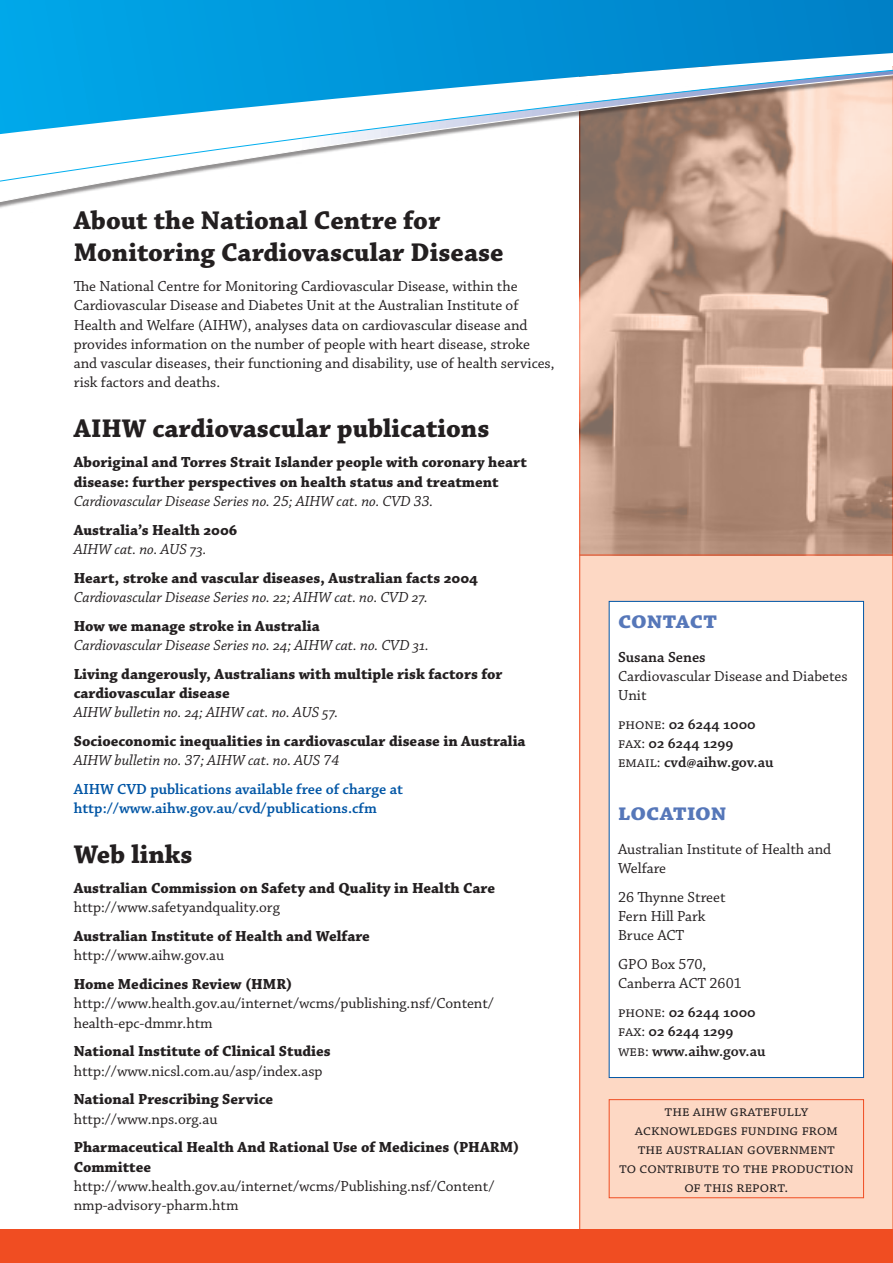
<style>
.page{position:relative;width:893px;height:1263px;background:#fff}
.page>*{position:absolute;margin:0;border:0;box-sizing:border-box;transform-origin:0 0}
.t1{font:700 27px/32.4px "Chaparral Pro";color:#231f20}
.t2{font:700 24px "Chaparral Pro";letter-spacing:-.005em;color:#5677b9}
.t3{font:15.3px/19.2px "Chaparral Pro";color:#231f20}
.t4{font:700 15.3px/19.2px "Chaparral Pro";color:#231f20}
.t5{font:italic 15.3px "Chaparral Pro";color:#231f20}
.t6{font:600 15.3px/19.2px "Chaparral Pro";color:#231f20}
.t7{font:600 15.3px/19.2px "Chaparral Pro";color:#0155a5}
.s1{font-weight:400}
</style>
<div class="page">
<div style="left:579px;top:213px;width:314px;height:1017px;background:#fdd8c4"></div>
<img style="left:580px;top:213px;width:313px;height:342px">
<div style="left:0;top:71px;width:893px;height:142px;background:#231f20;opacity:.5"></div>
<svg style="left:0;top:137px;width:893px;height:69px"></svg>
<svg style="left:0;top:0;width:893px;height:137px"></svg>
<div style="left:609px;top:601px;width:254px;height:476px;background:#fff"></div>
<div style="left:609px;top:601px;width:255px;height:477px;border:1px solid #0155a5"></div>
<div style="left:0;top:1230px;width:893px;height:33px;background:#f04d22"></div>
<hr style="left:580px;top:555px;width:313px;height:1px;background:#f04d22">
<div style="left:609px;top:1099px;width:255px;height:99px;border:1px solid #f04d22"></div>
<h1 class="t1" style="left:74px;top:205px;width:432px">About the National Centre for<br>Monitoring Cardiovascular Disease</h1>
<p class="t3" style="left:74px;top:277px;width:482px">The National Centre for Monitoring Cardiovascular Disease, within the Cardiovascular Disease and Diabetes Unit at the Australian Institute of Health and Welfare (AIHW), analyses data on cardiovascular disease and provides information on the number of people with heart disease, stroke and vascular diseases, their functioning and disability, use of health services, risk factors and deaths.</p>
<h1 class="t1" style="left:74px;top:413px;width:417px">AIHW cardiovascular publications</h1>
<p class="t4" style="left:74px;top:453px;width:455px">Aboriginal and Torres Strait Islander people with coronary heart disease: further perspectives on health status and treatment</p>
<p class="t5" style="left:74px;top:492px;width:361px">Cardiovascular Disease Series no. 25; AIHW cat. no. CVD 33.</p>
<p class="t4" style="left:74px;top:521px;width:165px">Australia’s Health 2006</p>
<p class="t5" style="left:74px;top:540px;width:135px">AIHW cat. no. AUS 73.</p>
<p class="t4" style="left:74px;top:569px;width:406px">Heart, stroke and vascular diseases, Australian facts 2004</p>
<p class="t5" style="left:74px;top:588px;width:356px">Cardiovascular Disease Series no. 22; AIHW cat. no. CVD 27.</p>
<p class="t4" style="left:74px;top:617px;width:248px">How we manage stroke in Australia</p>
<p class="t5" style="left:74px;top:636px;width:357px">Cardiovascular Disease Series no. 24; AIHW cat. no. CVD 31.</p>
<p class="t4" style="left:74px;top:665px;width:430px">Living dangerously, Australians with multiple risk factors for cardiovascular disease</p>
<p class="t5" style="left:74px;top:703px;width:266px">AIHW bulletin no. 24; AIHW cat. no. AUS 57.</p>
<p class="t4" style="left:74px;top:732px;width:453px">Socioeconomic inequalities in cardiovascular disease in Australia</p>
<p class="t5" style="left:74px;top:751px;width:267px">AIHW bulletin no. 37; AIHW cat. no. AUS 74</p>
<p class="t7" style="left:74px;top:780px;width:331px">AIHW CVD publications available free of charge at http://www.aihw.gov.au/cvd/publications.cfm</p>
<h1 class="t1" style="left:74px;top:839px;width:120px">Web links</h1>
<p class="t4" style="left:74px;top:879px;width:423px">Australian Commission on Safety and Quality in Health Care</p>
<p class="t3" style="left:74px;top:898px;width:208px">http://www.safetyandquality.org</p>
<p class="t4" style="left:74px;top:927px;width:298px">Australian Institute of Health and Welfare</p>
<p class="t3" style="left:74px;top:946px;width:152px">http://www.aihw.gov.au</p>
<p class="t4" style="left:74px;top:975px;width:220px">Home Medicines Review (HMR)</p>
<p class="t3" style="left:74px;top:994px;width:422px">http://www.health.gov.au/internet/wcms/publishing.nsf/Content/ health-epc-dmmr.htm</p>
<p class="t4" style="left:74px;top:1042px;width:258px">National Institute of Clinical Studies</p>
<p class="t3" style="left:74px;top:1062px;width:250px">http://www.nicsl.com.au/asp/index.asp</p>
<p class="t4" style="left:74px;top:1090px;width:201px">National Prescribing Service</p>
<p class="t3" style="left:74px;top:1110px;width:145px">http://www.nps.org.au</p>
<p class="t4" style="left:74px;top:1138px;width:447px">Pharmaceutical Health And Rational Use of Medicines (PHARM)<br>Committee</p>
<p class="t3" style="left:74px;top:1177px;width:422px">http://www.health.gov.au/internet/wcms/Publishing.nsf/Content/ nmp-advisory-pharm.htm</p>
<h2 class="t2" style="left:618px;top:606px;width:101px">Contact</h2>
<p class="t6" style="left:618px;top:648px;width:89px">Susana Senes</p>
<p class="t3" style="left:618px;top:667px;width:231px">Cardiovascular Disease and Diabetes<br>Unit</p>
<p class="t6" style="left:618px;top:715px;width:157px"><span class="s1">Phone:</span> 02 6244 1000<br><span class="s1">Fax:</span> 02 6244 1299 <span class="s1">email:</span> cvd@aihw.gov.au</p>
<h2 class="t2" style="left:618px;top:799px;width:110px">Location</h2>
<p class="t3" style="left:618px;top:840px;width:215px">Australian Institute of Health and<br>Welfare</p>
<p class="t3" style="left:618px;top:888px;width:109px">26 Thynne Street<br>Fern Hill Park<br>Bruce ACT</p>
<p class="t3" style="left:618px;top:955px;width:125px">GPO Box 570,<br>Canberra ACT 2601</p>
<p class="t6" style="left:618px;top:1003px;width:149px"><span class="s1">Phone:</span> 02 6244 1000<br><span class="s1">Fax:</span> 02 6244 1299<br><span class="s1">Web:</span> www.aihw.gov.au</p>
<p class="t3" style="left:619px;top:1102px;width:236px;text-align:center">The AIHW gratefully acknowledges funding from<br>the Australian Government<br>to contribute to the production of this report.</p>
</div>
